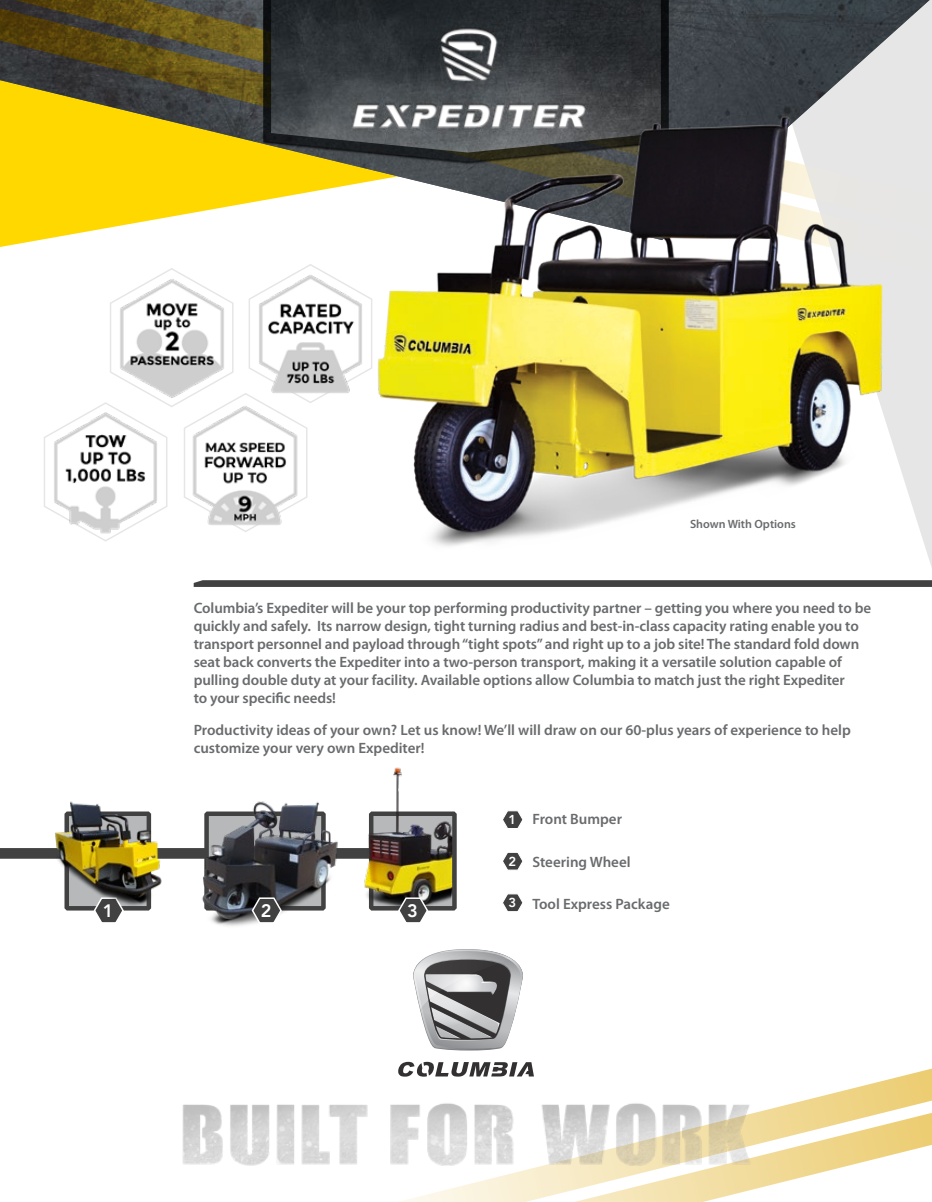
<style>
.page{position:relative;width:932px;height:1202px;background:#fff}
.page>*{position:absolute;margin:0;border:0;box-sizing:border-box;transform-origin:0 0}
.t1{font:800 18px "Avenir";color:#fff}
.t2{font:600 15px/18px "Myriad Pro";letter-spacing:-.005em;color:#696b6d}
.t3{font:800 12.9px "Avenir";color:#fff}
.t4{font:600 12px "Myriad Pro";color:#696b6d}
</style>
<div class="page">
<svg style="left:0;top:0;width:932px;height:230px;background:#968734"></svg>
<img style="left:263px;top:0;width:405px;height:189px">
<svg style="left:400px;top:1068px;width:532px;height:134px"></svg>
<svg style="left:508px;top:1104px;width:424px;height:98px"></svg>
<img style="left:182px;top:1081px;width:711px;height:114px">
<svg style="left:413px;top:949px;width:110px;height:101px"></svg>
<svg style="left:398px;top:1061px;width:136px;height:15px"></svg>
<svg style="left:0;top:848px;width:39px;height:10px"></svg>
<img style="left:295px;top:81px;width:637px;height:473px">
<div style="left:369px;top:811px;width:87px;height:99px;border:4px solid #414142"></div>
<svg style="left:93px;top:910px;width:32px;height:13px"></svg>
<svg style="left:503px;top:810px;width:20px;height:18px"></svg>
<svg style="left:503px;top:852px;width:20px;height:18px"></svg>
<svg style="left:503px;top:894px;width:20px;height:18px"></svg>
<svg style="left:44px;top:263px;width:329px;height:279px"></svg>
<img style="left:256px;top:271px;width:108px;height:125px">
<img style="left:118px;top:275px;width:108px;height:125px">
<img style="left:39px;top:801px;width:138px;height:109px">
<img style="left:177px;top:801px;width:179px;height:125px">
<svg style="left:251px;top:896px;width:32px;height:28px"></svg>
<img style="left:356px;top:767px;width:95px;height:144px">
<svg style="left:397px;top:896px;width:32px;height:27px"></svg>
<svg style="left:194px;top:580px;width:737px;height:7px;background:#474748"></svg>
<p class="t1" style="left:103px;top:896px;width:12px">1</p>
<p class="t4" style="left:690px;top:516px;width:107px">Shown With Options</p>
<p class="t2" style="left:194px;top:599px;width:679px">Columbia’s Expediter will be your top performing productivity partner – getting you where you need to be quickly and safely. Its narrow design, tight turning radius and best-in-class capacity rating enable you to transport personnel and payload through “tight spots” and right up to a job site! The standard fold down seat back converts the Expediter into a two-person transport, making it a versatile solution capable of pulling double duty at your facility. Available options allow Columbia to match just the right Expediter<br>to your specific needs!</p>
<p class="t2" style="left:194px;top:720px;width:658px">Productivity ideas of your own? Let us know! We’ll will draw on our 60-plus years of experience to help customize your very own Expediter!</p>
<p class="t1" style="left:261px;top:896px;width:12px">2</p>
<p class="t1" style="left:407px;top:896px;width:12px">3</p>
<p class="t3" style="left:508px;top:809px;width:9px">1</p>
<p class="t3" style="left:508px;top:851px;width:9px">2</p>
<p class="t3" style="left:508px;top:892px;width:9px">3</p>
<p class="t2" style="left:532px;top:810px;width:91px">Front Bumper</p>
<p class="t2" style="left:532px;top:852px;width:100px">Steering Wheel</p>
<p class="t2" style="left:532px;top:894px;width:139px">Tool Express Package</p>
</div>
